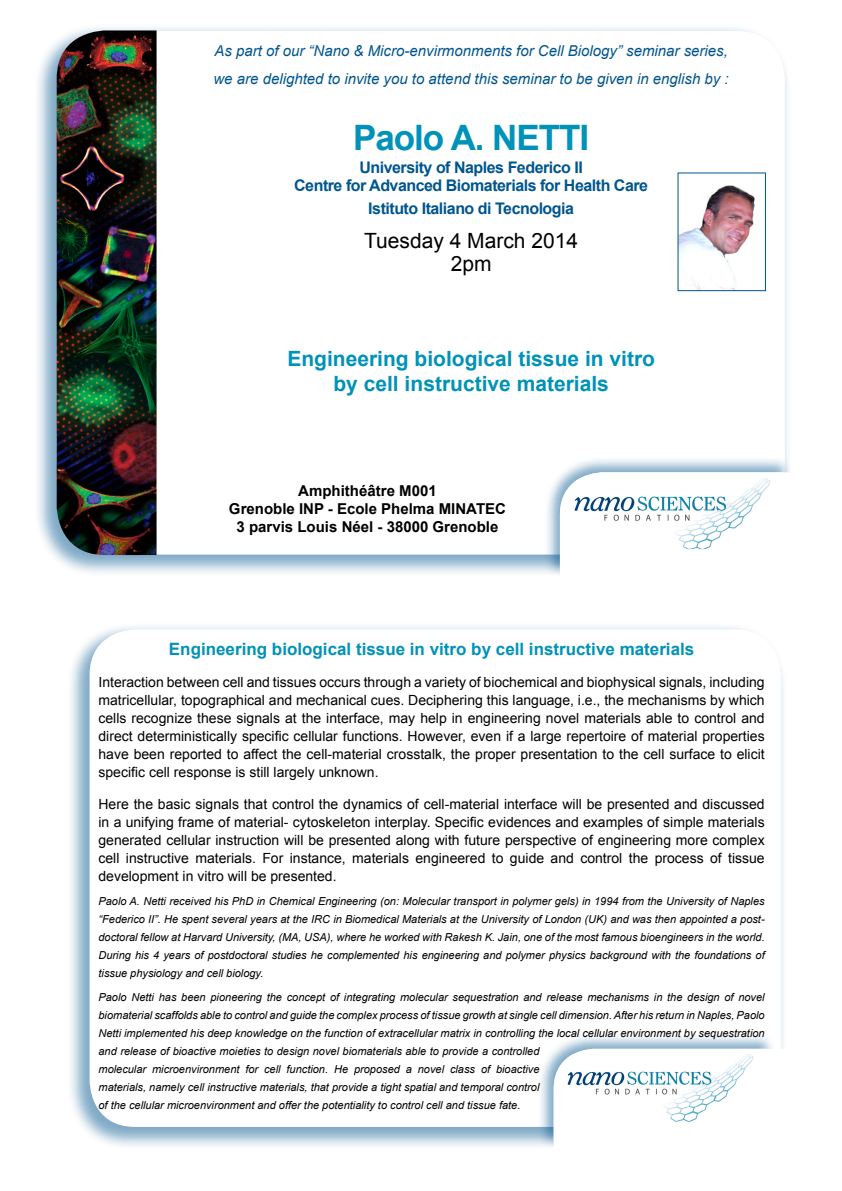
<style>
.page{position:relative;width:842px;height:1191px;background:#fff}
.page>*{position:absolute;margin:0;border:0;box-sizing:border-box;transform-origin:0 0}
.t1{font:700 35px "Arial";letter-spacing:-.03em;color:#0092b8}
.t2{font:700 21px "Arial";color:#0092b8}
.t3{font:21px/23.1px "Arial";color:#000;text-align:center}
.t4{font:700 17px "Arial";color:#0092b8}
.t5{font:700 16px/17.6px "Arial";letter-spacing:-.03em;color:#00558f;text-align:center}
.t6{font:italic 15px "Arial";color:#00558f}
.t7{font:700 15px "Arial";color:#000}
.Abstract{font:14px/18px "Arial";color:#000;text-align:justify}
.Abstract-2{font:italic 11px/18px "Arial";color:#000;text-align:justify}
</style>
<div class="page">
<div style="left:34px;top:24px;width:758px;height:554px;background:#00558f;opacity:.5"></div>
<div style="left:57px;top:31px;width:728px;height:523px;background:#fff;border-radius:48px"></div>
<img style="left:57px;top:30px;width:100px;height:525px">
<div style="left:543px;top:456px;width:250px;height:121px;background:#00558f;opacity:.5"></div>
<svg style="left:560px;top:472px;width:233px;height:106px"></svg>
<div style="left:66px;top:622px;width:722px;height:528px;background:#00558f;opacity:.5"></div>
<div style="left:90px;top:629px;width:691px;height:498px;background:#fff;border-radius:46px"></div>
<div style="left:537px;top:1032px;width:239px;height:117px;background:#00558f;opacity:.5"></div>
<svg style="left:554px;top:1048px;width:234px;height:101px"></svg>
<img style="left:679px;top:185px;width:76px;height:104px">
<div style="left:677px;top:172px;width:89px;height:119px;border:1px solid #00558f"></div>
<p class="t6" style="left:214px;top:41px;width:515px">As part of our “Nano &amp; Micro-envirmonments for Cell Biology” seminar series,</p>
<p class="t6" style="left:213px;top:69px;width:517px">we are delighted to invite you to attend this seminar to be given in english by :</p>
<p class="t1" style="left:353px;top:114px;width:237px">Paolo A. NETTI</p>
<p class="t5" style="left:294px;top:159px;width:355px">University of Naples Federico II<br>Centre for Advanced Biomaterials for Health Care</p>
<p class="t5" style="left:368px;top:200px;width:207px">Istituto Italiano di Tecnologia</p>
<p class="t3" style="left:364px;top:229px;width:215px">Tuesday 4 March 2014<br>2pm</p>
<p class="t2" style="left:287px;top:344px;width:369px">Engineering biological tissue in vitro</p>
<p class="t2" style="left:333px;top:370px;width:277px">by cell instructive materials</p>
<p class="t7" style="left:298px;top:480px;width:140px">Amphithéâtre M001</p>
<p class="t7" style="left:229px;top:498px;width:278px">Grenoble INP - Ecole Phelma MINATEC</p>
<p class="t7" style="left:237px;top:516px;width:263px">3 parvis Louis Néel - 38000 Grenoble</p>
<p class="t4" style="left:169px;top:637px;width:527px">Engineering biological tissue in vitro by cell instructive materials</p>
<p class="Abstract" style="left:99px;top:673px;width:668px">Interaction between cell and tissues occurs through a variety of biochemical and biophysical signals, including matricellular, topographical and mechanical cues. Deciphering this language, i.e., the mechanisms by which cells recognize these signals at the interface, may help in engineering novel materials able to control and direct deterministically specific cellular functions. However, even if a large repertoire of material properties have been reported to affect the cell-material crosstalk, the proper presentation to the cell surface to elicit specific cell response is still largely unknown.</p>
<p class="Abstract" style="left:99px;top:795px;width:668px">Here the basic signals that control the dynamics of cell-material interface will be presented and discussed in a unifying frame of material- cytoskeleton interplay. Specific evidences and examples of simple materials generated cellular instruction will be presented along with future perspective of engineering more complex cell instructive materials. For instance, materials engineered to guide and control the process of tissue development in vitro will be presented.</p>
<p class="Abstract-2" style="left:99px;top:892px;width:668px">Paolo A. Netti received his PhD in Chemical Engineering (on: Molecular transport in polymer gels) in 1994 from the University of Naples “Federico II”. He spent several years at the IRC in Biomedical Materials at the University of London (UK) and was then appointed a post&shy;doctoral fellow at Harvard University, (MA, USA), where he worked with Rakesh K. Jain, one of the most famous bioengineers in the world.<br>During his 4 years of postdoctoral studies he complemented his engineering and polymer physics background with the foundations of tissue physiology and cell biology.</p>
<p class="Abstract-2" style="left:99px;top:988px;width:668px;text-align:left">Paolo Netti has been pioneering the concept of integrating molecular sequestration and release mechanisms in the design of novel biomaterial scaffolds able to control and guide the complex process of tissue growth at single cell dimension. After his return in Naples, Paolo Netti implemented his deep knowledge on the function of extracellular matrix in controlling the local cellular environment by sequestration and release of bioactive moieties to design novel biomaterials able to provide a controlled<br>molecular microenvironment for cell function. He proposed a novel class of bioactive<br>materials, namely cell instructive materials, that provide a tight spatial and temporal control<br>of the cellular microenvironment and offer the potentiality to control cell and tissue fate.</p>
</div>
